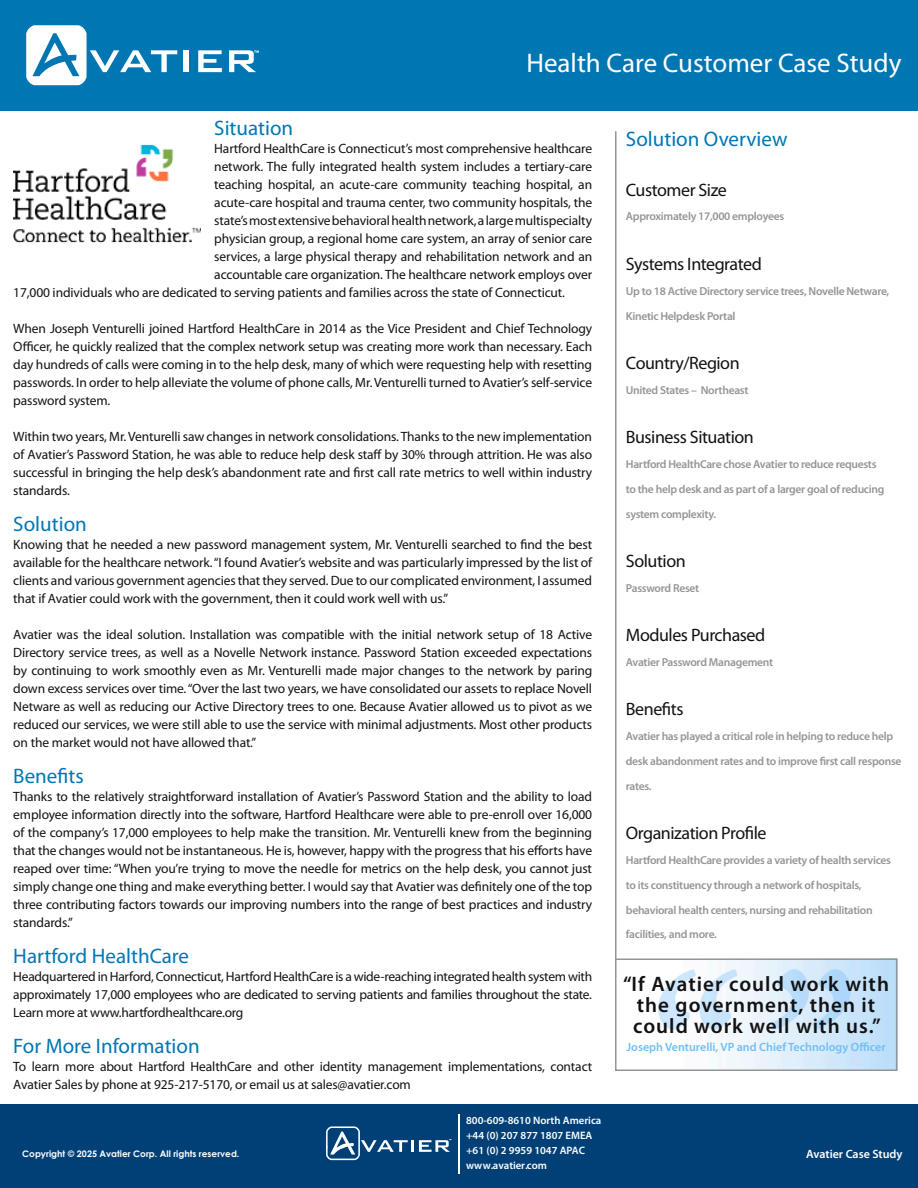
<style>
.page{position:relative;width:918px;height:1188px;background:#fff}
.page>*{position:absolute;margin:0;border:0;box-sizing:border-box;transform-origin:0 0}
.t1{font:27px "Myriad Pro";color:#fff}
.t2{font:21px "Myriad Pro";color:#0077b3}
.t3{font:600 21px/21px "Myriad Pro";letter-spacing:.05em;color:#121212;text-align:center}
.t4{font:18px "Myriad Pro";letter-spacing:-.025em;color:#121212}
.t5{font:13.5px/18px "Myriad Pro";letter-spacing:-.01em;color:#121212;text-align:justify}
.t6{font:600 12px "Myriad Pro";color:#70bef5}
.t7{font:600 12px "Myriad Pro";color:#fff}
.t8{font:600 11.55px/24.8px "Myriad Pro";letter-spacing:-.025em;color:#939597}
.t9{font:600 10.8px/15px "Myriad Pro";color:#fff}
.t10{font:700 9px "Century Gothic Pro";color:#fff}
</style>
<div class="page">
<div style="left:0;top:1104px;width:918px;height:84px;background:#004076"></div>
<hr style="left:459px;top:1114px;width:1px;height:60px;background:#fff">
<svg style="left:326px;top:1126px;width:125px;height:35px"></svg>
<img style="left:658px;top:961px;width:236px;height:107px">
<div style="left:615px;top:958px;width:282px;height:113px;border:2px solid #939597"></div>
<hr style="left:615px;top:131px;width:1px;height:828px;background:#939597">
<img style="left:13px;top:144px;width:188px;height:99px">
<div style="left:0;top:0;width:918px;height:111px;background:#0077b3"></div>
<svg style="left:26px;top:25px;width:151px;height:60px"></svg>
<div style="left:184px;top:50px;width:5px;height:22px;background:#fff"></div>
<svg style="left:198px;top:50px;width:24px;height:22px"></svg>
<svg style="left:229px;top:50px;width:30px;height:22px"></svg>
<h1 class="t1" style="left:526px;top:46px;width:376px">Health Care Customer Case Study</h1>
<h2 class="t2" style="left:214px;top:115px;width:80px">Situation</h2>
<p class="t5" style="left:214px;top:139px;width:379px">Hartford HealthCare is Connecticut’s most comprehensive healthcare</p>
<p class="t5" style="left:214px;top:157px;width:379px">network. The fully integrated health system includes a tertiary-care</p>
<p class="t5" style="left:214px;top:175px;width:379px">teaching hospital, an acute-care community teaching hospital, an</p>
<p class="t5" style="left:214px;top:193px;width:379px">acute-care hospital and trauma center, two community hospitals, the</p>
<p class="t5" style="left:214px;top:211px;width:379px">state’s most extensive behavioral health network, a large multispecialty</p>
<p class="t5" style="left:214px;top:229px;width:379px">physician group, a regional home care system, an array of senior care</p>
<p class="t5" style="left:214px;top:247px;width:379px">services, a large physical therapy and rehabilitation network and an</p>
<p class="t5" style="left:214px;top:265px;width:379px">accountable care organization. The healthcare network employs over</p>
<p class="t5" style="left:13px;top:283px;width:553px">17,000 individuals who are dedicated to serving patients and families across the state of Connecticut.</p>
<p class="t5" style="left:13px;top:319px;width:580px">When Joseph Venturelli joined Hartford HealthCare in 2014 as the Vice President and Chief Technology Officer, he quickly realized that the complex network setup was creating more work than necessary. Each day hundreds of calls were coming in to the help desk, many of which were requesting help with resetting passwords. In order to help alleviate the volume of phone calls, Mr. Venturelli turned to Avatier’s self-service password system.</p>
<p class="t5" style="left:13px;top:427px;width:580px">Within two years, Mr. Venturelli saw changes in network consolidations. Thanks to the new implementation of Avatier’s Password Station, he was able to reduce help desk staff by 30% through attrition. He was also successful in bringing the help desk’s abandonment rate and first call rate metrics to well within industry standards.</p>
<h2 class="t2" style="left:13px;top:511px;width:75px">Solution</h2>
<p class="t5" style="left:13px;top:535px;width:580px">Knowing that he needed a new password management system, Mr. Venturelli searched to find the best available for the healthcare network. “I found Avatier’s website and was particularly impressed by the list of clients and various government agencies that they served. Due to our complicated environment, I assumed that if Avatier could work with the government, then it could work well with us.”</p>
<p class="t5" style="left:13px;top:625px;width:580px">Avatier was the ideal solution. Installation was compatible with the initial network setup of 18 Active Directory service trees, as well as a Novelle Network instance. Password Station exceeded expectations by continuing to work smoothly even as Mr. Venturelli made major changes to the network by paring down excess services over time. “Over the last two years, we have consolidated our assets to replace Novell Netware as well as reducing our Active Directory trees to one. Because Avatier allowed us to pivot as we reduced our services, we were still able to use the service with minimal adjustments. Most other products on the market would not have allowed that.”</p>
<h2 class="t2" style="left:13px;top:763px;width:72px">Benefits</h2>
<p class="t5" style="left:13px;top:787px;width:580px">Thanks to the relatively straightforward installation of Avatier’s Password Station and the ability to load employee information directly into the software, Hartford Healthcare were able to pre-enroll over 16,000 of the company’s 17,000 employees to help make the transition. Mr. Venturelli knew from the beginning that the changes would not be instantaneous. He is, however, happy with the progress that his efforts have reaped over time: “When you’re trying to move the needle for metrics on the help desk, you cannot just simply change one thing and make everything better. I would say that Avatier was definitely one of the top three contributing factors towards our improving numbers into the range of best practices and industry standards.”</p>
<h2 class="t2" style="left:13px;top:943px;width:177px">Hartford HealthCare</h2>
<p class="t5" style="left:13px;top:967px;width:580px">Headquartered in Harford, Connecticut, Hartford HealthCare is a wide-reaching integrated health system with approximately 17,000 employees who are dedicated to serving patients and families throughout the state.<br>Learn more at www.hartfordhealthcare.org</p>
<h2 class="t2" style="left:13px;top:1033px;width:188px">For More Information</h2>
<p class="t5" style="left:13px;top:1057px;width:580px">To learn more about Hartford HealthCare and other identity management implementations, contact<br>Avatier Sales by phone at 925-217-5170, or email us at sales@avatier.com</p>
<p class="t10" style="left:22px;top:1148px;width:219px">Copyright © 2025 Avatier Corp. All rights reserved.</p>
<p class="t9" style="left:466px;top:1113px;width:137px">800-609-8610 North America +44 (0) 207 877 1807 EMEA +61 (0) 2 9959 1047 APAC www.avatier.com</p>
<h2 class="t2" style="left:626px;top:126px;width:163px">Solution Overview</h2>
<h3 class="t4" style="left:626px;top:179px;width:103px">Customer Size</h3>
<p class="t8" style="left:626px;top:204px;width:160px">Approximately 17,000 employees</p>
<h3 class="t4" style="left:626px;top:253px;width:138px">Systems Integrated</h3>
<p class="t8" style="left:626px;top:278px;width:265px">Up to 18 Active Directory service trees, Novelle Netware,<br>Kinetic Helpdesk Portal</p>
<h3 class="t4" style="left:626px;top:352px;width:115px">Country/Region</h3>
<p class="t8" style="left:626px;top:377px;width:124px">United States – Northeast</p>
<h3 class="t4" style="left:626px;top:426px;width:130px">Business Situation</h3>
<p class="t8" style="left:626px;top:451px;width:260px">Hartford HealthCare chose Avatier to reduce requests to the help desk and as part of a larger goal of reducing system complexity.</p>
<h3 class="t4" style="left:626px;top:550px;width:61px">Solution</h3>
<p class="t8" style="left:626px;top:575px;width:75px">Password Reset</p>
<h3 class="t4" style="left:626px;top:624px;width:141px">Modules Purchased</h3>
<p class="t8" style="left:626px;top:649px;width:149px">Avatier Password Management</p>
<h3 class="t4" style="left:626px;top:698px;width:59px">Benefits</h3>
<p class="t8" style="left:626px;top:724px;width:277px">Avatier has played a critical role in helping to reduce help desk abandonment rates and to improve first call response rates.</p>
<h3 class="t4" style="left:626px;top:822px;width:142px">Organization Profile</h3>
<p class="t8" style="left:626px;top:847px;width:267px">Hartford HealthCare provides a variety of health services to its constituency through a network of hospitals, behavioral health centers, nursing and rehabilitation facilities, and more.</p>
<h2 class="t3" style="left:623px;top:973px;width:267px">“If Avatier could work with the government, then it could work well with us.”</h2>
<p class="t6" style="left:627px;top:1039px;width:261px">Joseph Venturelli, VP and Chief Technology Officer</p>
<p class="t7" style="left:806px;top:1146px;width:98px">Avatier Case Study</p>
</div>
